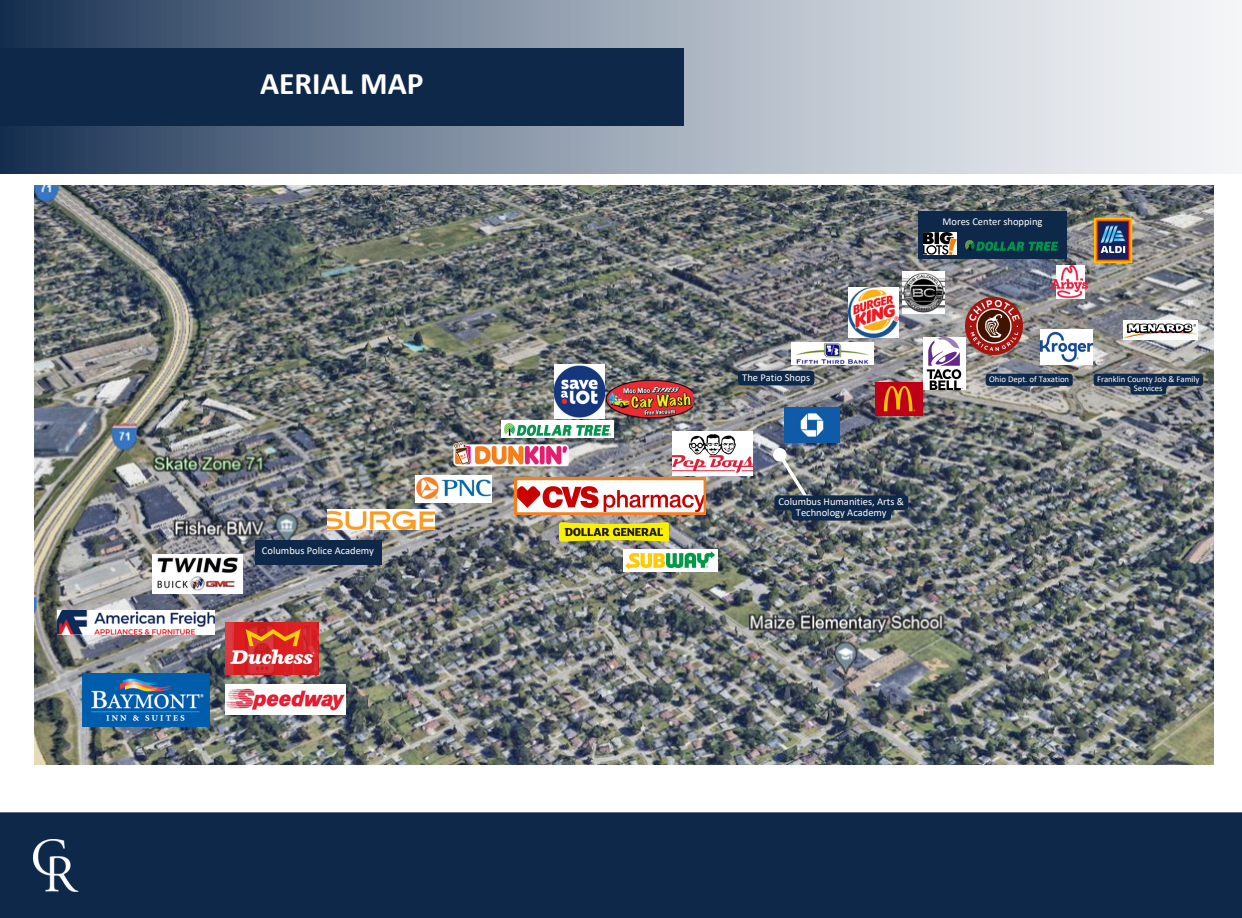
<style>
.page{position:relative;width:1242px;height:918px;background:#fff}
.page>*{position:absolute;margin:0;border:0;box-sizing:border-box;transform-origin:0 0}
.t1{font:700 31.5px "Calibri";color:#fff}
.t2{font:10.5px/10.5px "Calibri";color:#fff;text-align:center}
.t3{font:8.7px/8.7px "Calibri";color:#fff;text-align:center}
</style>
<div class="page">
<div style="left:0;top:812px;width:1242px;height:106px;background:#0e284a"></div>
<img style="left:33px;top:840px;width:50px;height:54px">
<img style="left:34px;top:185px;width:1179px;height:580px">
<img style="left:555px;top:364px;width:49px;height:54px">
<img style="left:606px;top:380px;width:87px;height:38px">
<img style="left:454px;top:442px;width:115px;height:24px">
<img style="left:1123px;top:320px;width:75px;height:19px">
<img style="left:1041px;top:330px;width:52px;height:34px">
<img style="left:673px;top:431px;width:80px;height:44px">
<img style="left:624px;top:549px;width:93px;height:23px">
<img style="left:557px;top:519px;width:114px;height:26px">
<img style="left:415px;top:475px;width:77px;height:27px">
<img style="left:328px;top:509px;width:106px;height:20px">
<img style="left:225px;top:684px;width:121px;height:31px">
<img style="left:225px;top:623px;width:94px;height:51px">
<img style="left:153px;top:554px;width:90px;height:40px">
<img style="left:58px;top:611px;width:156px;height:23px">
<img style="left:83px;top:674px;width:127px;height:53px">
<svg style="left:515px;top:478px;width:191px;height:37px"></svg>
<div style="left:255px;top:540px;width:126px;height:25px;background:#0e284a"></div>
<img style="left:785px;top:408px;width:55px;height:35px">
<img style="left:875px;top:382px;width:48px;height:34px">
<img style="left:923px;top:338px;width:43px;height:51px">
<img style="left:965px;top:297px;width:58px;height:58px">
<svg style="left:501px;top:421px;width:113px;height:17px"></svg>
<img style="left:505px;top:424px;width:106px;height:11px">
<svg style="left:0;top:0;width:1239px;height:173px"></svg>
<div style="left:0;top:48px;width:684px;height:78px;background:#0e284a"></div>
<img style="left:791px;top:342px;width:82px;height:23px">
<img style="left:849px;top:288px;width:49px;height:49px">
<img style="left:903px;top:272px;width:41px;height:41px">
<div style="left:918px;top:212px;width:149px;height:47px;background:#0e284a"></div>
<img style="left:923px;top:232px;width:33px;height:23px">
<img style="left:965px;top:241px;width:94px;height:10px">
<img style="left:1093px;top:217px;width:41px;height:48px">
<img style="left:1044px;top:254px;width:54px;height:54px">
<img style="left:768px;top:443px;width:140px;height:78px">
<svg style="left:1094px;top:374px;width:109px;height:21px"></svg>
<div style="left:986px;top:374px;width:87px;height:12px;background:#0e284a;border-radius:3px"></div>
<svg style="left:738px;top:371px;width:76px;height:14px"></svg>
<p class="t1" style="left:260px;top:70px;width:165px">AERIAL MAP</p>
<p class="t2" style="left:262px;top:547px;width:114px">Columbus Police Academy</p>
<p class="t2" style="left:943px;top:217px;width:101px">Mores Center shopping</p>
<p class="t2" style="left:742px;top:373px;width:69px">The Patio Shops</p>
<p class="t3" style="left:989px;top:375px;width:82px">Ohio Dept. of Taxation</p>
<p class="t3" style="left:1097px;top:375px;width:104px">Franklin County Job &amp; Family<br>Services</p>
<p class="t2" style="left:779px;top:497px;width:127px">Columbus Humanities, Arts &amp;<br>Technology Academy</p>
</div>
